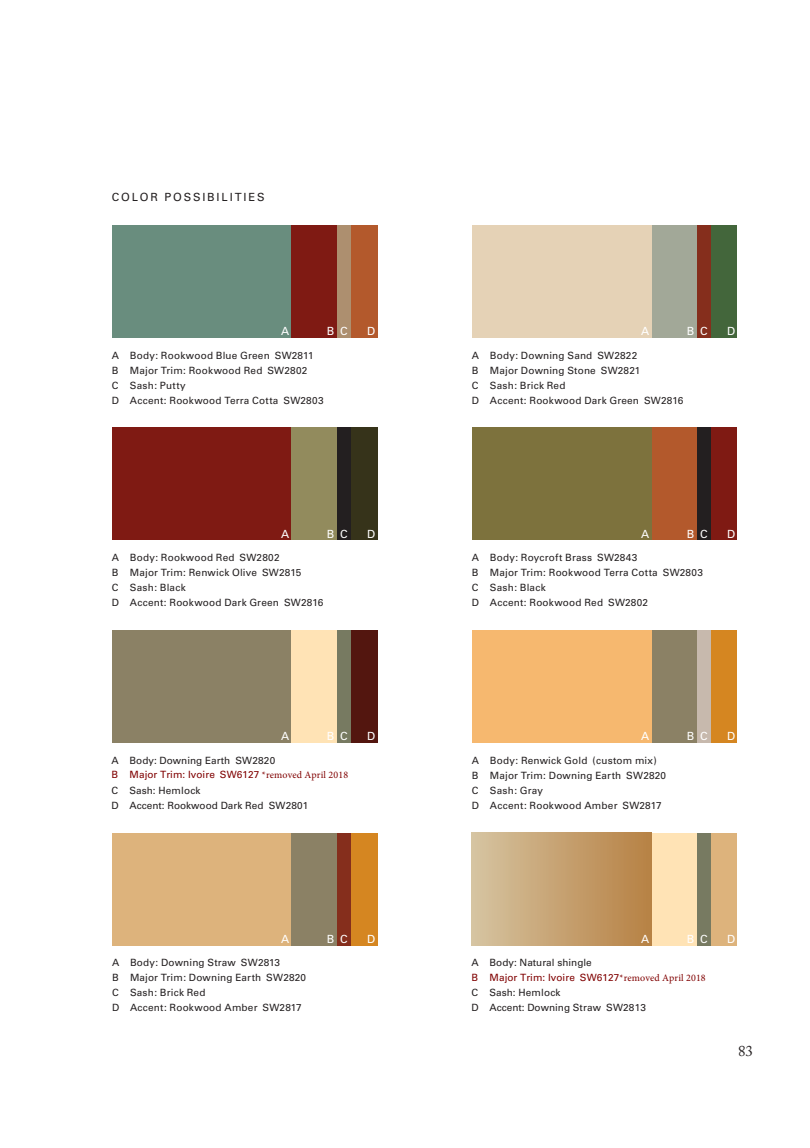
<style>
.page{position:relative;width:810px;height:1148px;background:#fff}
.page>*{position:absolute;margin:0;border:0;box-sizing:border-box;transform-origin:0 0}
.t1{font:15px "Adobe Caslon";color:#231f20}
.t2{font:11.25px "Univers";color:#fff}
.t3{font:11.25px "Univers";letter-spacing:.165em;color:#231f20}
.t4{font:10px/15px "Univers";letter-spacing:.015em;color:#231f20}
.s1{color:#800000}
.s2{font-family:"Minion Pro";color:#800000}
</style>
<div class="page">
<div style="left:112px;top:225px;width:180px;height:113px;background:#698d7e"></div>
<div style="left:292px;top:225px;width:45px;height:113px;background:#7f1a13"></div>
<div style="left:350px;top:225px;width:27px;height:113px;background:#b3592c"></div>
<div style="left:337px;top:225px;width:13px;height:113px;background:#ad8f6f"></div>
<div style="left:472px;top:225px;width:180px;height:113px;background:#e5d2b6"></div>
<div style="left:652px;top:225px;width:45px;height:113px;background:#a2a898"></div>
<div style="left:710px;top:225px;width:27px;height:113px;background:#43663b"></div>
<div style="left:697px;top:225px;width:13px;height:113px;background:#852e1c"></div>
<div style="left:112px;top:428px;width:180px;height:112px;background:#7f1a13"></div>
<div style="left:292px;top:428px;width:45px;height:112px;background:#928b5d"></div>
<div style="left:350px;top:428px;width:27px;height:112px;background:#36331a"></div>
<div style="left:337px;top:428px;width:13px;height:112px;background:#231f20"></div>
<div style="left:472px;top:428px;width:180px;height:112px;background:#7d723d"></div>
<div style="left:652px;top:428px;width:45px;height:112px;background:#b3592c"></div>
<div style="left:710px;top:428px;width:27px;height:112px;background:#7f1a13"></div>
<div style="left:697px;top:428px;width:13px;height:112px;background:#231f20"></div>
<div style="left:112px;top:630px;width:180px;height:112px;background:#8b8165"></div>
<div style="left:292px;top:630px;width:45px;height:112px;background:#ffe3b5"></div>
<div style="left:350px;top:630px;width:27px;height:112px;background:#53160f"></div>
<div style="left:337px;top:630px;width:13px;height:112px;background:#777a61"></div>
<div style="left:472px;top:630px;width:180px;height:112px;background:#f6b86f"></div>
<div style="left:652px;top:630px;width:45px;height:112px;background:#8b8165"></div>
<div style="left:710px;top:630px;width:27px;height:112px;background:#d58621"></div>
<div style="left:697px;top:630px;width:13px;height:112px;background:#c7b9ad"></div>
<div style="left:112px;top:832px;width:180px;height:113px;background:#ddb37c"></div>
<div style="left:292px;top:832px;width:45px;height:113px;background:#8b8165"></div>
<div style="left:350px;top:832px;width:27px;height:113px;background:#d58621"></div>
<div style="left:337px;top:832px;width:13px;height:113px;background:#852e1c"></div>
<div style="left:472px;top:832px;width:180px;height:113px;background:linear-gradient(to right,#d6c3a0,#b78144)"></div>
<div style="left:652px;top:832px;width:45px;height:113px;background:#ffe3b5"></div>
<div style="left:710px;top:832px;width:27px;height:113px;background:#ddb37c"></div>
<div style="left:697px;top:832px;width:13px;height:113px;background:#777a61"></div>
<p class="t3" style="left:112px;top:191px;width:154px">COLOR POSSIBILITIES</p>
<p class="t2" style="left:340px;top:324px;width:9px">C</p>
<p class="t2" style="left:281px;top:324px;width:10px">A</p>
<p class="t2" style="left:327px;top:324px;width:9px">B</p>
<p class="t2" style="left:367px;top:324px;width:10px">D</p>
<p class="t2" style="left:700px;top:324px;width:9px">C</p>
<p class="t2" style="left:641px;top:324px;width:10px">A</p>
<p class="t2" style="left:687px;top:324px;width:9px">B</p>
<p class="t2" style="left:727px;top:324px;width:10px">D</p>
<p class="t4" style="left:112px;top:348px;width:213px">A Body: Rookwood Blue Green SW2811<br>B Major Trim: Rookwood Red SW2802<br>C Sash: Putty<br>D Accent: Rookwood Terra Cotta SW2803</p>
<p class="t4" style="left:472px;top:348px;width:213px">A Body: Downing Sand SW2822<br>B Major Downing Stone SW2821<br>C Sash: Brick Red<br>D Accent: Rookwood Dark Green SW2816</p>
<p class="t2" style="left:340px;top:527px;width:9px">C</p>
<p class="t2" style="left:641px;top:527px;width:10px">A</p>
<p class="t2" style="left:687px;top:527px;width:9px">B</p>
<p class="t2" style="left:727px;top:527px;width:10px">D</p>
<p class="t2" style="left:700px;top:527px;width:9px">C</p>
<p class="t2" style="left:281px;top:527px;width:10px">A</p>
<p class="t2" style="left:327px;top:527px;width:9px">B</p>
<p class="t2" style="left:367px;top:527px;width:10px">D</p>
<p class="t4" style="left:112px;top:550px;width:213px">A Body: Rookwood Red SW2802<br>B Major Trim: Renwick Olive SW2815<br>C Sash: Black<br>D Accent: Rookwood Dark Green SW2816</p>
<p class="t4" style="left:472px;top:550px;width:232px">A Body: Roycroft Brass SW2843<br>B Major Trim: Rookwood Terra Cotta SW2803<br>C Sash: Black<br>D Accent: Rookwood Red SW2802</p>
<p class="t2" style="left:340px;top:729px;width:9px">C</p>
<p class="t2" style="left:641px;top:729px;width:10px">A</p>
<p class="t2" style="left:687px;top:729px;width:9px">B</p>
<p class="t2" style="left:727px;top:729px;width:10px">D</p>
<p class="t2" style="left:700px;top:729px;width:9px">C</p>
<p class="t2" style="left:281px;top:729px;width:10px">A</p>
<p class="t2" style="left:327px;top:729px;width:9px">B</p>
<p class="t2" style="left:367px;top:729px;width:10px">D</p>
<p class="t4" style="left:112px;top:752px;width:238px">A Body: Downing Earth SW2820<br><span class="s1">B Major Trim: Ivoire SW6127</span> <span class="s2">*removed April 2018<br></span>C Sash: Hemlock<br>D Accent: Rookwood Dark Red SW2801</p>
<p class="t4" style="left:472px;top:753px;width:196px">A Body: Renwick Gold (custom mix)<br>B Major Trim: Downing Earth SW2820<br>C Sash: Gray<br>D Accent: Rookwood Amber SW2817</p>
<p class="t2" style="left:340px;top:932px;width:9px">C</p>
<p class="t2" style="left:641px;top:932px;width:10px">A</p>
<p class="t2" style="left:687px;top:932px;width:9px">B</p>
<p class="t2" style="left:727px;top:932px;width:10px">D</p>
<p class="t2" style="left:700px;top:932px;width:9px">C</p>
<p class="t2" style="left:281px;top:932px;width:10px">A</p>
<p class="t2" style="left:327px;top:932px;width:9px">B</p>
<p class="t2" style="left:367px;top:932px;width:10px">D</p>
<p class="t4" style="left:112px;top:955px;width:196px">A Body: Downing Straw SW2813<br>B Major Trim: Downing Earth SW2820<br>C Sash: Brick Red<br>D Accent: Rookwood Amber SW2817</p>
<p class="t4" style="left:472px;top:955px;width:236px">A Body: Natural shingle<br><span class="s1">B Major Trim: Ivoire SW6127</span><span class="s2">*removed April 2018<br></span>C Sash: Hemlock<br>D Accent: Downing Straw SW2813</p>
<h1 class="t1" style="left:738px;top:1042px;width:16px">83</h1>
</div>
